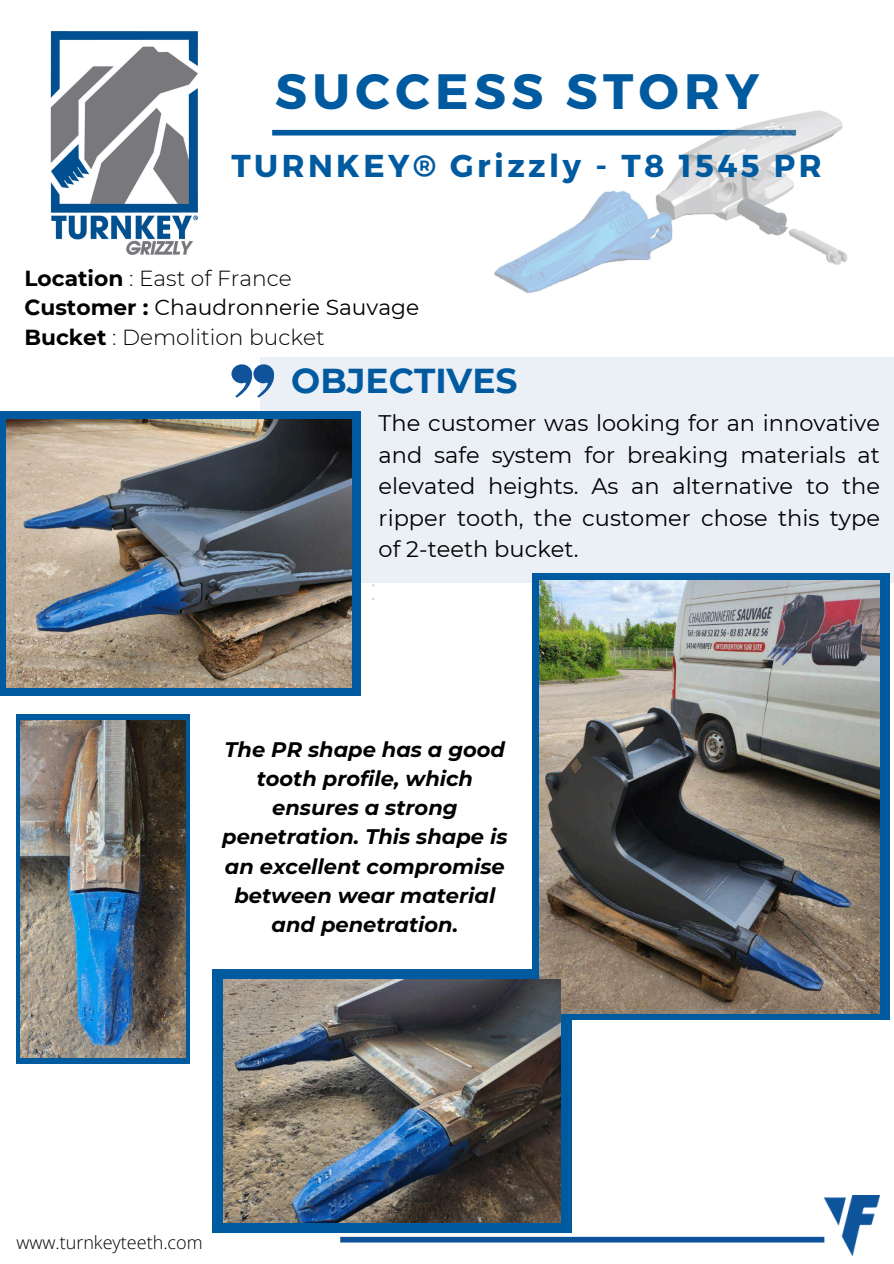
<style>
.page{position:relative;width:894px;height:1264px;background:#fff}
.page>*{position:absolute;margin:0;border:0;box-sizing:border-box;transform-origin:0 0}
.t1{font:700 49.65px "Montserrat";letter-spacing:.11em;color:#005aa0}
.t2{font:700 34.5px "Montserrat";color:#005aa0}
.t3{font:700 31.65px "Montserrat";letter-spacing:.11em;color:#005aa0}
.t4{font:22.5px/31.5px "Montserrat";color:#000;text-align:justify}
.t5{font:300 21.75px/29.2px "Montserrat";color:#000}
.t6{font:italic 700 21px/29.2px "Montserrat";color:#000;text-align:center}
.t7{font:300 18px "Open Sans";color:#000}
.s1{font-weight:700}
.s2{font-weight:400}
</style>
<div class="page">
<div style="left:260px;top:357px;width:633px;height:226px;background:#eaf0f5"></div>
<svg style="left:231px;top:364px;width:44px;height:33px"></svg>
<div style="left:340px;top:1236px;width:484px;height:6px;background:#0f549b"></div>
<div style="left:272px;top:130px;width:524px;height:5px;background:#005aa0"></div>
<img style="left:824px;top:1195px;width:55px;height:60px">
<div style="left:532px;top:574px;width:357px;height:446px;background:#005aa0"></div>
<svg style="left:16px;top:714px;width:174px;height:349px;background:#145f98"></svg>
<div style="left:212px;top:968px;width:360px;height:264px;background:#005aa0"></div>
<div style="left:0;top:411px;width:360px;height:285px;background:#005aa0"></div>
<img style="left:50px;top:32px;width:147px;height:222px">
<img style="left:482px;top:110px;width:366px;height:183px">
<img style="left:7px;top:420px;width:344px;height:267px">
<img style="left:21px;top:720px;width:164px;height:337px">
<img style="left:539px;top:581px;width:340px;height:432px">
<img style="left:224px;top:979px;width:336px;height:243px">
<h5 class="t1" style="left:275px;top:59px;width:485px">SUCCESS STORY</h5>
<p class="t3" style="left:231px;top:145px;width:591px">TURNKEY® Grizzly - T8 1545 PR</p>
<h2 class="t5" style="left:24px;top:264px;width:396px"><span class="s1">Location</span> : East of France<br><span class="s1">Customer :</span> <span class="s2">Chaudronnerie Sauvage<br></span><span class="s1">Bucket</span> : Demolition bucket</h2>
<p class="t2" style="left:291px;top:360px;width:228px">OBJECTIVES</p>
<p class="t4" style="left:378px;top:407px;width:502px">The customer was looking for an innovative and safe system for breaking materials at elevated heights. As an alternative to the ripper tooth, the customer chose this type of 2-teeth bucket.</p>
<h4 class="t6" style="left:222px;top:734px;width:287px">The PR shape has a good tooth profile, which ensures a strong penetration. This shape is an excellent compromise between wear material and penetration.</h4>
<p class="t7" style="left:16px;top:1229px;width:188px">www.turnkeyteeth.com</p>
</div>
